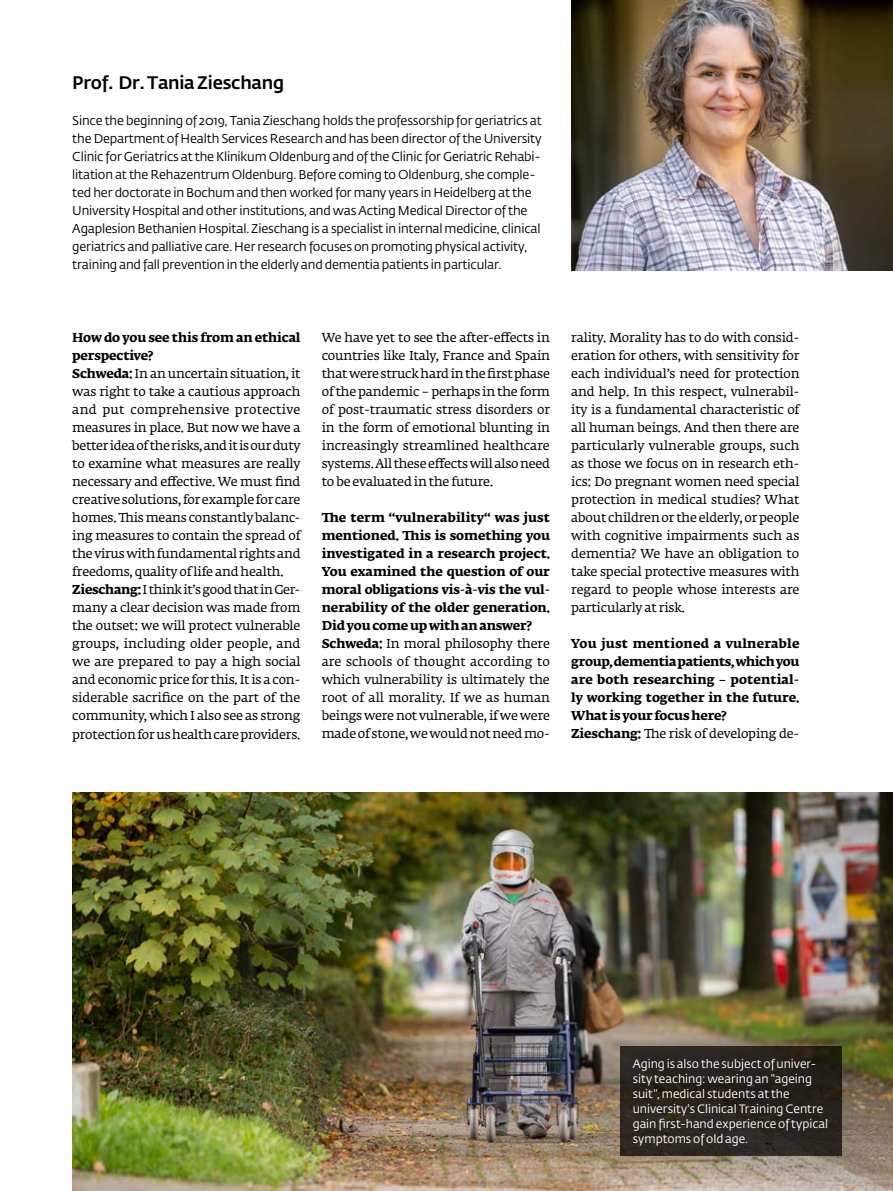
<style>
.page{position:relative;width:893px;height:1191px;background:#fff}
.page>*{position:absolute;margin:0;border:0;box-sizing:border-box;transform-origin:0 0}
.t1{font:500 18px "Fedra Sans Std";letter-spacing:-.01em;color:#000}
.t2{font:12.75px/18px "Fedra Serif A Std";letter-spacing:-.015em;color:#000;text-align:justify}
.t3{font:12.75px/18px "Fedra Sans Std";letter-spacing:-.015em;color:#000}
.t4{font:700 12.75px/18px "Fedra Serif A Std";letter-spacing:-.005em;color:#000}
.t5{font:12px/15px "Fedra Sans Std";color:#fff}
.s1{font-weight:700}
.s2{font-weight:400}
</style>
<div class="page">
<img style="left:571px;top:0;width:322px;height:270px">
<img style="left:72px;top:792px;width:821px;height:399px">
<div style="left:620px;top:1046px;width:222px;height:110px;background:linear-gradient(to bottom,#252019,#2d2722)"></div>
<h1 class="t1" style="left:72px;top:72px;width:213px">Prof. Dr. Tania Zieschang</h1>
<p class="t3" style="left:72px;top:112px;width:471px">Since the beginning of 2019, Tania Zieschang holds the professorship for geriatrics at the Department of Health Services Research and has been director of the University Clinic for Geriatrics at the Klinikum Oldenburg and of the Clinic for Geriatric Rehabi&shy;litation at the Rehazentrum Oldenburg. Before coming to Oldenburg, she comple&shy;ted her doctorate in Bochum and then worked for many years in Heidelberg at the University Hospital and other institutions, and was Acting Medical Director of the Agaplesion Bethanien Hospital. Zieschang is a specialist in internal medicine, clinical geriatrics and palliative care. Her research focuses on promoting physical activity, training and fall prevention in the elderly and dementia patients in particular.</p>
<p class="t2" style="left:72px;top:330px;width:230px;text-align:left"><span class="s1">How do you see this from an ethical perspective?<br>Schweda:</span> In an uncertain situation, it was right to take a cautious approach and put comprehensive protective measures in place. But now we have a better idea of the risks, and it is our duty to examine what measures are really necessary and effective. We must find creative solutions, for example for care homes. This means constantly balanc&shy;ing measures to contain the spread of the virus with fundamental rights and freedoms, quality of life and health.<br><span class="s1">Zieschang:</span> I think it’s good that in Ger&shy;many a clear decision was made from the outset: we will protect vulnerable groups, including older people, and we are prepared to pay a high social and economic price for this. It is a con&shy;siderable sacrifice on the part of the community, which I also see as strong protection for us health care providers.</p>
<p class="t2" style="left:322px;top:330px;width:230px">We have yet to see the after-effects in countries like Italy, France and Spain that were struck hard in the first phase of the pandemic – perhaps in the form of post-traumatic stress disorders or in the form of emotional blunting in increasingly streamlined healthcare systems. All these effects will also need to be evaluated in the future.</p>
<p class="t4" style="left:322px;top:509px;width:230px">The term “vulnerability“ was just mentioned. This is something you investigated in a research project.<br>You examined the question of our moral obligations vis-à-vis the vul&shy;nerability of the older generation.<br>Did you come up with an answer?<br>Schweda: <span class="s2">In moral philosophy there are schools of thought according to which vulnerability is ultimately the root of all morality. If we as human beings were not vulnerable, if we were made of stone, we would not need mo-</span></p>
<p class="t2" style="left:571px;top:330px;width:230px">rality. Morality has to do with consid&shy;eration for others, with sensitivity for each individual’s need for protection and help. In this respect, vulnerabil&shy;ity is a fundamental characteristic of all human beings. And then there are particularly vulnerable groups, such as those we focus on in research eth&shy;ics: Do pregnant women need special protection in medical studies? What about children or the elderly, or people with cognitive impairments such as dementia? We have an obligation to take special protective measures with regard to people whose interests are particularly at risk.</p>
<p class="t4" style="left:571px;top:636px;width:230px">You just mentioned a vulnerable group, dementia patients, which you are both researching – potential&shy;ly working together in the future.<br>What is your focus here?<br>Zieschang: <span class="s2">The risk of developing de-</span></p>
<p class="t5" style="left:633px;top:1056px;width:197px">Aging is also the subject of univer&shy;sity teaching: wearing an "ageing suit", medical students at the university's Clinical Training Centre gain first-hand experience of typical symptoms of old age.</p>
</div>
